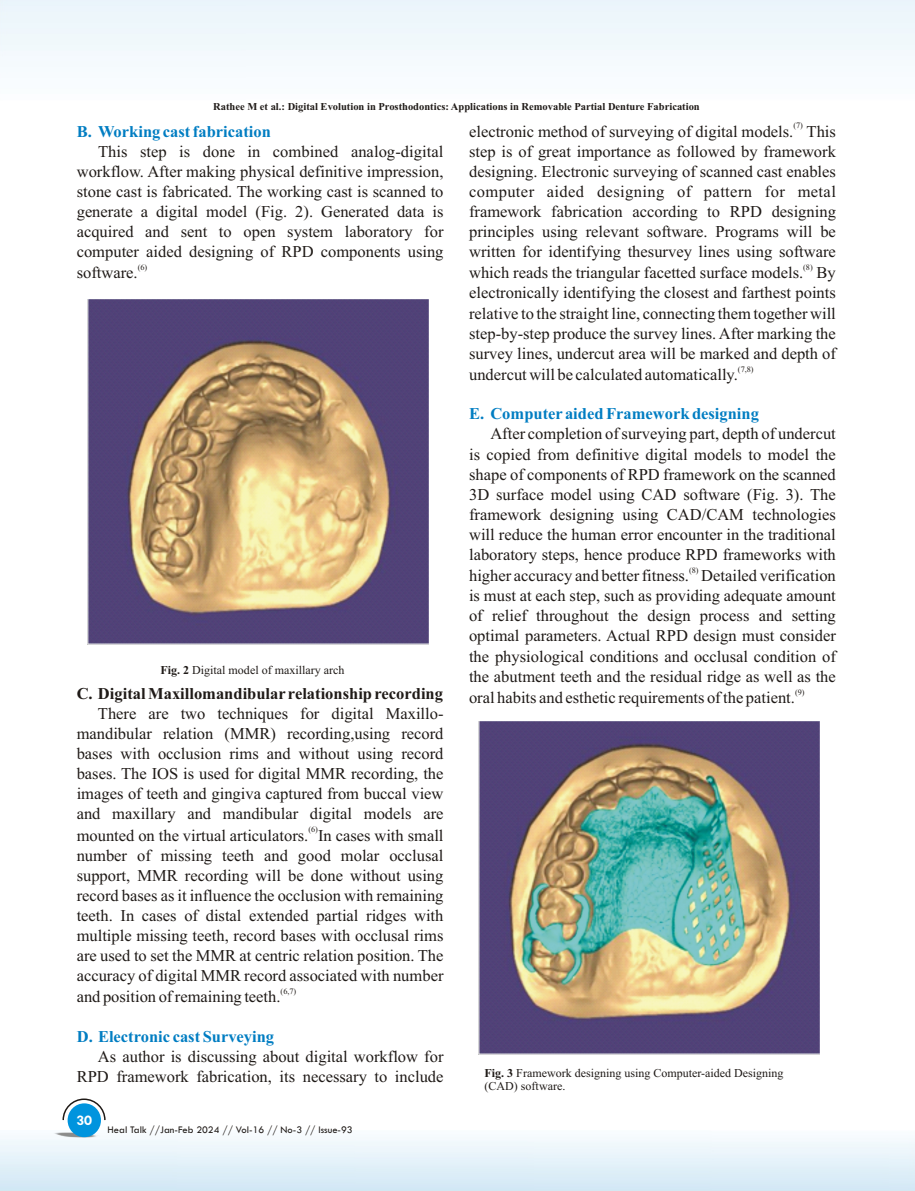
<style>
.page{position:relative;width:915px;height:1191px;background:#fff}
.page>*{position:absolute;margin:0;border:0;box-sizing:border-box;transform-origin:0 0}
.t1{font:16.5px/20.1px "Times New Roman";color:#1f1a17;text-align:justify}
.t2{font:700 16.5px "Times New Roman";color:#007dc2}
.t3{font:700 16.5px "Times New Roman";color:#1f1a17}
.t4{font:16.5px "Times New Roman";letter-spacing:.025em;color:#1f1a17}
.t5{font:700 15px "Tw Cen";color:#fff}
.t6{font:12px/13.4px "Times New Roman";color:#1f1a17}
.t7{font:700 10.5px "Times New Roman";color:#1f1a17}
.t8{font:10.5px "Tw Cen";color:#1f1a17}
.t9{font:8.25px "Times New Roman";color:#1f1a17}
.s1{font-weight:700}
</style>
<div class="page">
<img style="left:0;top:1130px;width:914px;height:61px">
<svg style="left:62px;top:1098px;width:44px;height:23px"></svg>
<img style="left:50px;top:1132px;width:54px;height:5px">
<div style="left:68px;top:1103px;width:33px;height:34px;background:#0094de;border-radius:50%"></div>
<img style="left:88px;top:300px;width:340px;height:344px">
<img style="left:478px;top:721px;width:340px;height:333px">
<p class="t7" style="left:213px;top:103px;width:488px">Rathee M et al.: Digital Evolution in Prosthodontics: Applications in Removable Partial Denture Fabrication</p>
<p class="t2" style="left:77px;top:125px;width:195px">B. Working cast fabrication</p>
<p class="t9" style="left:793px;top:123px;width:11px">(7)</p>
<p class="t1" style="left:469px;top:123px;width:368px">electronic method of surveying of digital models. This</p>
<p class="t1" style="left:98px;top:143px;width:347px">This step is done in combined analog-digital</p>
<p class="t1" style="left:469px;top:143px;width:368px">step is of great importance as followed by framework</p>
<p class="t1" style="left:77px;top:163px;width:368px">workflow. After making physical definitive impression,</p>
<p class="t1" style="left:469px;top:163px;width:368px">designing. Electronic surveying of scanned cast enables</p>
<p class="t1" style="left:77px;top:183px;width:368px">stone cast is fabricated. The working cast is scanned to</p>
<p class="t4" style="left:469px;top:185px;width:368px">computer aided designing of pattern for metal</p>
<p class="t1" style="left:77px;top:203px;width:368px">generate a digital model (Fig. 2). Generated data is</p>
<p class="t1" style="left:469px;top:203px;width:368px">framework fabrication according to RPD designing</p>
<p class="t1" style="left:77px;top:223px;width:368px">acquired and sent to open system laboratory for</p>
<p class="t1" style="left:469px;top:223px;width:368px">principles using relevant software. Programs will be</p>
<p class="t1" style="left:77px;top:243px;width:368px">computer aided designing of RPD components using</p>
<p class="t1" style="left:469px;top:243px;width:368px">written for identifying thesurvey lines using software</p>
<p class="t9" style="left:138px;top:264px;width:11px">(6)</p>
<p class="t9" style="left:802px;top:264px;width:11px">(8)</p>
<p class="t1" style="left:77px;top:264px;width:62px">software.</p>
<p class="t1" style="left:469px;top:264px;width:368px">which reads the triangular facetted surface models. By electronically identifying the closest and farthest points relative to the straight line, connecting them together will step-by-step produce the survey lines. After marking the survey lines, undercut area will be marked and depth of</p>
<p class="t9" style="left:737px;top:366px;width:17px">(7,8)</p>
<p class="t1" style="left:469px;top:366px;width:270px">undercut will be calculated automatically.</p>
<p class="t6" style="left:160px;top:664px;width:185px"><span class="s1">Fig. 2</span> Digital model of maxillary arch</p>
<p class="t2" style="left:469px;top:408px;width:291px">E. Computer aided Framework designing</p>
<p class="t1" style="left:469px;top:425px;width:368px;text-indent:21px">After completion of surveying part, depth of undercut is copied from definitive digital models to model the shape of components of RPD framework on the scanned 3D surface model using CAD software (Fig. 3). The framework designing using CAD/CAM technologies will reduce the human error encounter in the traditional laboratory steps, hence produce RPD frameworks with</p>
<p class="t9" style="left:688px;top:567px;width:11px">(8)</p>
<p class="t1" style="left:469px;top:567px;width:368px">higher accuracy and better fitness. Detailed verification is must at each step, such as providing adequate amount of relief throughout the design process and setting optimal parameters. Actual RPD design must consider the physiological conditions and occlusal condition of the abutment teeth and the residual ridge as well as the</p>
<p class="t3" style="left:77px;top:687px;width:368px">C. Digital Maxillomandibular relationship recording</p>
<p class="t9" style="left:794px;top:689px;width:11px">(9)</p>
<p class="t1" style="left:469px;top:689px;width:327px">oral habits and esthetic requirements of the patient.</p>
<p class="t1" style="left:77px;top:705px;width:368px;text-indent:21px">There are two techniques for digital Maxillo&shy;mandibular relation (MMR) recording,using record bases with occlusion rims and without using record bases. The IOS is used for digital MMR recording, the images of teeth and gingiva captured from buccal view and maxillary and mandibular digital models are</p>
<p class="t9" style="left:308px;top:826px;width:11px">(6)</p>
<p class="t1" style="left:77px;top:826px;width:368px">mounted on the virtual articulators. In cases with small number of missing teeth and good molar occlusal support, MMR recording will be done without using record bases as it influence the occlusion with remaining teeth. In cases of distal extended partial ridges with multiple missing teeth, record bases with occlusal rims are used to set the MMR at centric relation position. The accuracy of digital MMR record associated with number</p>
<p class="t9" style="left:280px;top:988px;width:17px">(6,7)</p>
<p class="t1" style="left:77px;top:988px;width:205px">and position of remaining teeth.</p>
<p class="t2" style="left:77px;top:1030px;width:199px">D. Electronic cast Surveying</p>
<p class="t1" style="left:77px;top:1048px;width:368px;text-align:right">As author is discussing about digital workflow for<br>RPD framework fabrication, its necessary to include</p>
<p class="t5" style="left:76px;top:1114px;width:17px">30</p>
<p class="t8" style="left:108px;top:1125px;width:246px">Heal Talk //Jan-Feb 2024 // Vol-16 // No-3 // Issue-93</p>
<p class="t6" style="left:484px;top:1067px;width:300px"><span class="s1">Fig. 3</span> Framework designing using Computer-aided Designing (CAD) software.</p>
</div>
